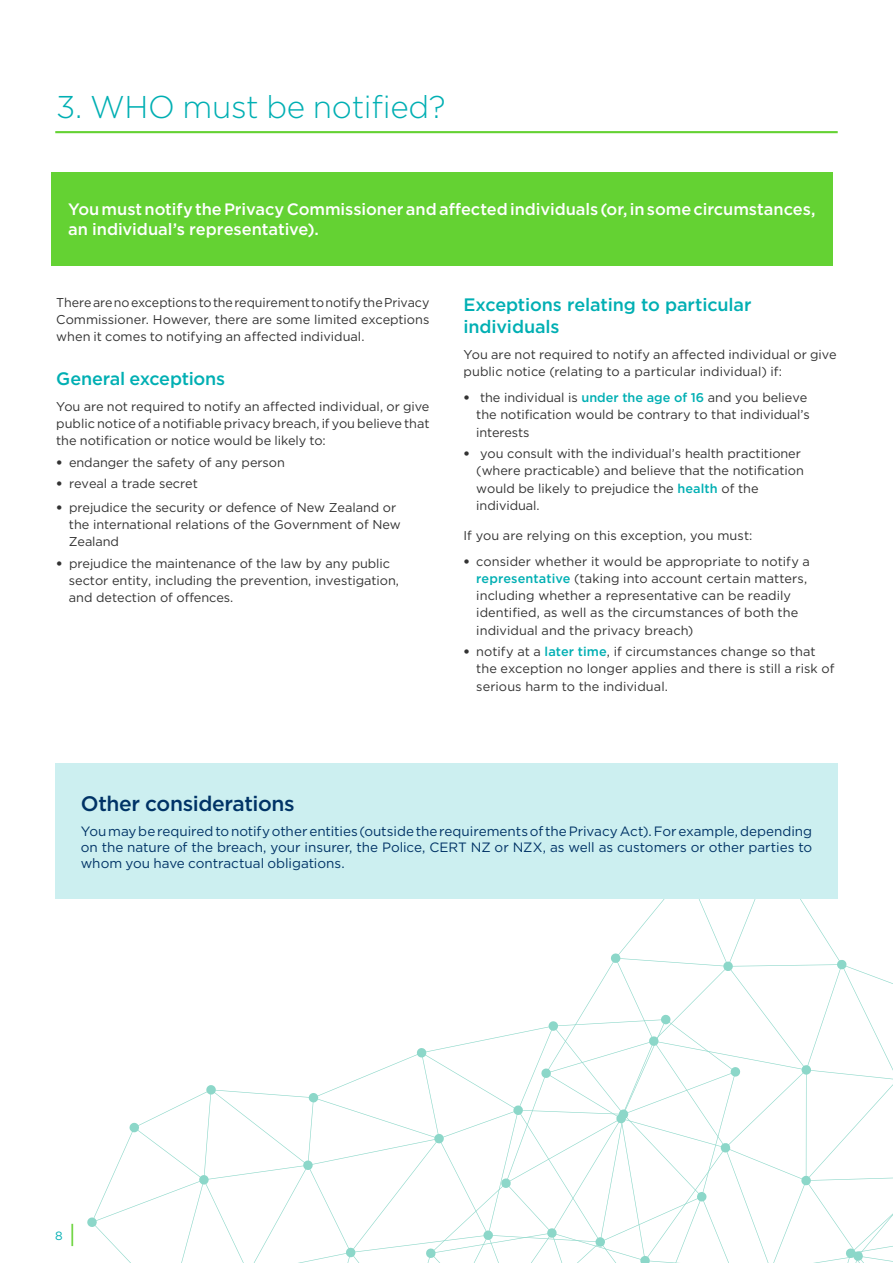
<style>
.page{position:relative;width:893px;height:1263px;background:#fff}
.page>*{position:absolute;margin:0;border:0;box-sizing:border-box;transform-origin:0 0}
.Page_heading{font:300 31.5px "Gotham";letter-spacing:-.01em;color:#00afb3}
.Body_8_5{font:500 21px "Gotham";letter-spacing:-.015em;color:#036}
.H1_GREEN{font:500 18px/22.5px "Gotham";letter-spacing:-.005em;color:#00afb3}
.Body_8_5-2{font:500 18px "Gotham";letter-spacing:-.01em;color:#00afb3}
.Body_8_5-3{font:500 16.5px/19.8px "Gotham";letter-spacing:-.005em;color:#fff}
.Body_8_5-4{font:13.5px/16.2px "Gotham";color:#036;text-align:justify}
.Body_8_5-5{font:12.75px/17.2px "Gotham";letter-spacing:-.005em;color:#323232}
.Sub_1{font:12.75px/17.2px "Gotham";letter-spacing:.005em;color:#323232}
.t1{font:12px "Gotham";color:#00afb3}
.s1{font-weight:900}
.s2{font-weight:500;color:#00afb3}
.s3{font-size:24px;color:#64d233}
</style>
<div class="page">
<hr style="left:55px;top:131px;width:783px;height:2px;background:#64d233">
<svg style="left:581px;top:899px;width:240px;height:115px"></svg>
<svg style="left:821px;top:931px;width:72px;height:332px"></svg>
<svg style="left:87px;top:1014px;width:761px;height:249px"></svg>
<div style="left:51px;top:172px;width:781px;height:93px;background:#64d233"></div>
<div style="left:55px;top:763px;width:783px;height:136px;background:#cceff0"></div>
<p class="Page_heading" style="left:56px;top:87px;width:391px">3. WHO must be notified?</p>
<p class="Body_8_5-3" style="left:68px;top:199px;width:749px">You must notify the Privacy Commissioner and affected individuals (or, in some circumstances, an individual’s representative).</p>
<p class="Body_8_5-5" style="left:56px;top:293px;width:375px;text-align:justify">There are no exceptions to the requirement to notify the Privacy Commissioner. However, there are some limited exceptions when it comes to notifying an affected individual.</p>
<p class="Body_8_5-2" style="left:56px;top:367px;width:171px">General exceptions</p>
<p class="Body_8_5-5" style="left:56px;top:397px;width:375px;text-align:justify">You are not required to notify an affected individual, or give public notice of a notifiable privacy breach, if you believe that the notification or notice would be likely to:</p>
<p class="Body_8_5-5" style="left:56px;top:453px;width:230px"><span class="s1">•</span> endanger the safety of any person</p>
<p class="Body_8_5-5" style="left:56px;top:475px;width:143px"><span class="s1">•</span> reveal a trade secret</p>
<p class="Body_8_5-5" style="left:69px;top:498px;width:333px;text-indent:-13px"><span class="s1">•</span> prejudice the security or defence of New Zealand or the international relations of the Government of New<br>Zealand</p>
<p class="Body_8_5-5" style="left:69px;top:554px;width:331px;text-indent:-13px"><span class="s1">•</span> prejudice the maintenance of the law by any public sector entity, including the prevention, investigation, and detection of offences.</p>
<p class="H1_GREEN" style="left:463px;top:293px;width:289px">Exceptions relating to particular individuals</p>
<p class="Sub_1" style="left:463px;top:346px;width:375px">You are not required to notify an affected individual or give public notice (relating to a particular individual) if:</p>
<p class="Body_8_5-5" style="left:476px;top:389px;width:335px;text-indent:-13px"><span class="s1">•</span> the individual is <span class="s2">under the age of 16</span> and you believe the notification would be contrary to that individual’s interests</p>
<p class="Body_8_5-5" style="left:476px;top:445px;width:329px;text-indent:-13px"><span class="s1">•</span> you consult with the individual’s health practitioner (where practicable) and believe that the notification would be likely to prejudice the <span class="s2">health</span> of the individual.</p>
<p class="Sub_1" style="left:463px;top:526px;width:290px">If you are relying on this exception, you must:</p>
<p class="Body_8_5-5" style="left:476px;top:552px;width:335px;text-indent:-13px"><span class="s1">•</span> consider whether it would be appropriate to notify a <span class="s2">representative</span> (taking into account certain matters, including whether a representative can be readily identified, as well as the circumstances of both the individual and the privacy breach)</p>
<p class="Body_8_5-5" style="left:476px;top:643px;width:360px;text-indent:-13px"><span class="s1">•</span> notify at a <span class="s2">later time</span>, if circumstances change so that the exception no longer applies and there is still a risk of serious harm to the individual.</p>
<p class="Body_8_5" style="left:81px;top:790px;width:215px">Other considerations</p>
<p class="Body_8_5-4" style="left:81px;top:822px;width:733px">You may be required to notify other entities (outside the requirements of the Privacy Act). For example, depending on the nature of the breach, your insurer, the Police, CERT NZ or NZX, as well as customers or other parties to whom you have contractual obligations.</p>
<p class="t1" style="left:55px;top:1228px;width:22px">8 <span class="s3">|</span></p>
</div>
